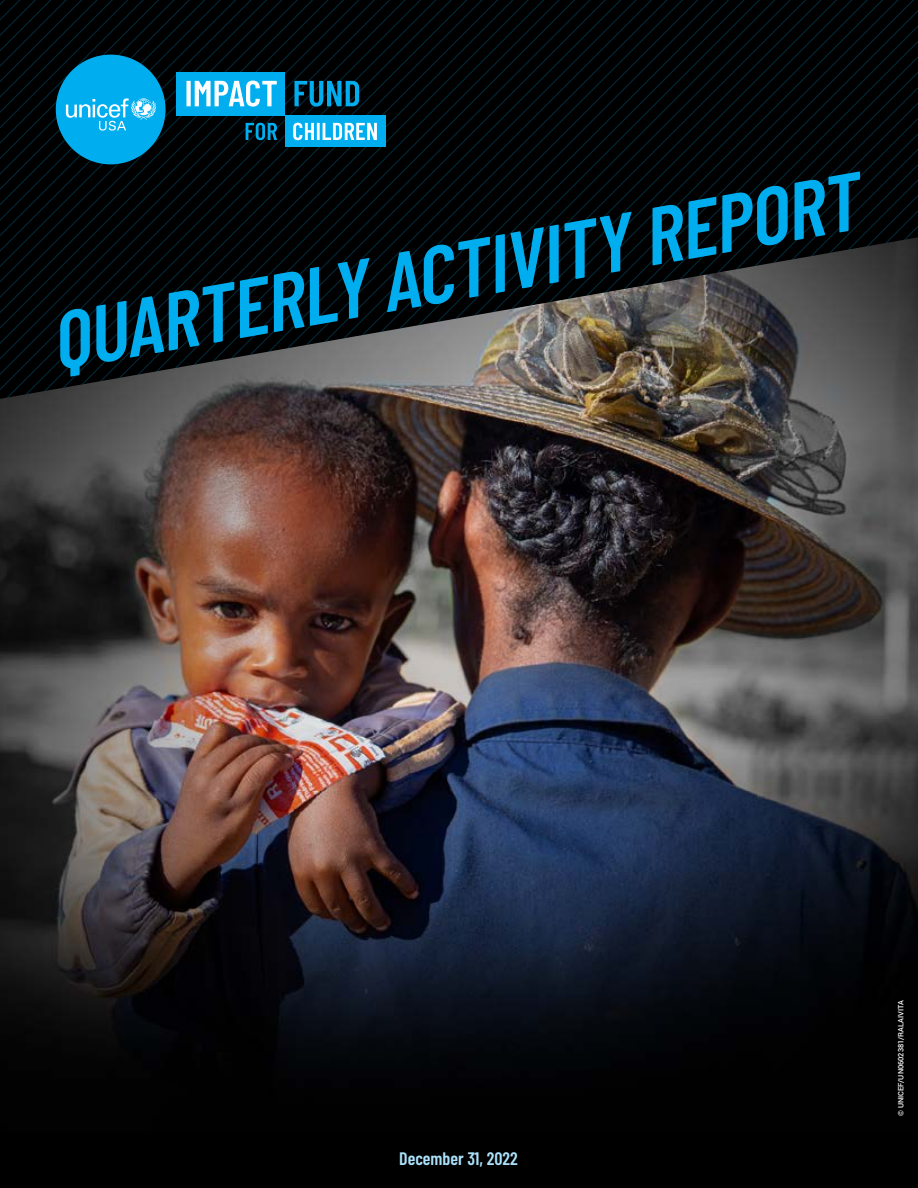
<style>
.page{position:relative;width:918px;height:1188px;background:#fff}
.page>*{position:absolute;margin:0;border:0;box-sizing:border-box;transform-origin:0 0}
.t1{font:italic 600 81px "Barlow Condensed";color:#00aeef}
.t2{font:600 18px "Barlow Condensed";color:#abe1fa}
.t3{font:500 8.25px "Yantramanav";color:#fff}
</style>
<div class="page">
<img style="left:0;top:399px;width:918px;height:735px">
<svg style="left:0;top:0;width:918px;height:399px;background:#141717"></svg>
<div style="left:0;top:1134px;width:918px;height:54px;background:#000"></div>
<div style="left:177px;top:72px;width:108px;height:44px;background:#00aeef"></div>
<div style="left:285px;top:116px;width:101px;height:31px;background:#00aeef"></div>
<svg style="left:186px;top:81px;width:91px;height:26px"></svg>
<svg style="left:294px;top:81px;width:65px;height:26px;background:#005c7f"></svg>
<svg style="left:246px;top:123px;width:31px;height:17px"></svg>
<svg style="left:293px;top:123px;width:84px;height:17px"></svg>
<div style="left:56px;top:55px;width:110px;height:109px;background:#00aeef;border-radius:50%"></div>
<svg style="left:66px;top:98px;width:90px;height:33px"></svg>
<h1 class="t1" style="left:42px;top:285px;width:819px;rotate:-10deg">QUARTERLY ACTIVITY REPORT</h1>
<h2 class="t2" style="left:399px;top:1146px;width:120px">December 31, 2022</h2>
<p class="t3" style="left:896px;top:1116px;width:117px;rotate:-90deg">© UNICEF/UN0602381/RALAIVITA</p>
</div>
